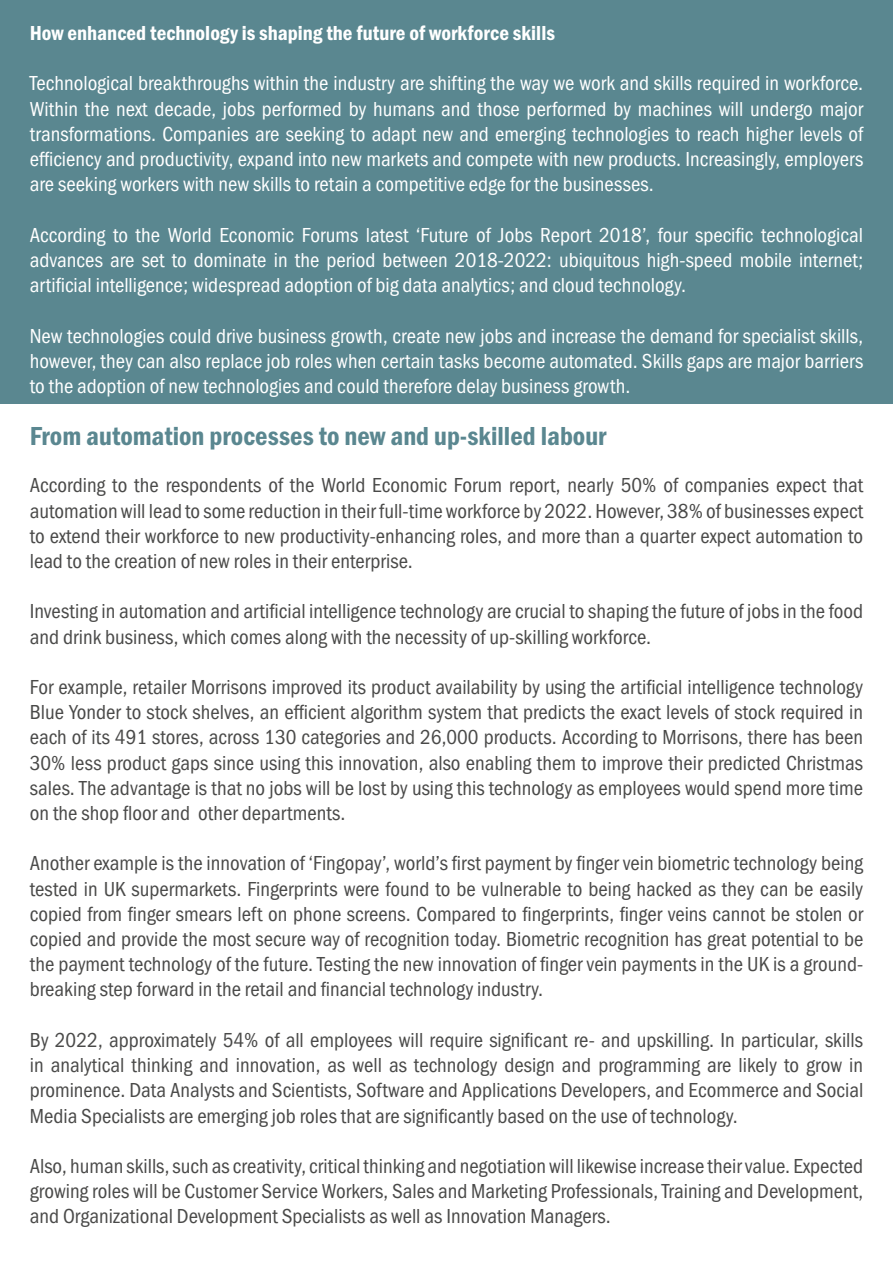
<style>
.page{position:relative;width:893px;height:1263px;background:#fff}
.page>*{position:absolute;margin:0;border:0;box-sizing:border-box;transform-origin:0 0}
.t1{font:27px "Franklin Gothic URW Con Dem";color:#5a8790}
.t2{font:21px/25.2px "Franklin Gothic URW Con Boo";color:#4a4a49;text-align:justify}
.t3{font:21px/25.2px "Franklin Gothic URW Con Boo";color:#fff;text-align:justify}
.t4{font:21px "Franklin Gothic URW Con Dem";color:#fff}
</style>
<div class="page">
<div style="left:0;top:0;width:893px;height:404px;background:#5a8790"></div>
<p class="t4" style="left:30px;top:19px;width:527px">How enhanced technology is shaping the future of workforce skills</p>
<p class="t3" style="left:30px;top:71px;width:835px">Technological breakthroughs within the industry are shifting the way we work and skills required in workforce.<br>Within the next decade, jobs performed by humans and those performed by machines will undergo major transformations. Companies are seeking to adapt new and emerging technologies to reach higher levels of efficiency and productivity, expand into new markets and compete with new products. Increasingly, employers are seeking workers with new skills to retain a competitive edge for the businesses.</p>
<p class="t3" style="left:30px;top:222px;width:835px">According to the World Economic Forums latest ‘Future of Jobs Report 2018’, four specific technological advances are set to dominate in the period between 2018-2022: ubiquitous high-speed mobile internet; artificial intelligence; widespread adoption of big data analytics; and cloud technology.</p>
<p class="t3" style="left:30px;top:323px;width:835px">New technologies could drive business growth, create new jobs and increase the demand for specialist skills, however, they can also replace job roles when certain tasks become automated. Skills gaps are major barriers to the adoption of new technologies and could therefore delay business growth.</p>
<p class="t1" style="left:30px;top:418px;width:578px">From automation processes to new and up-skilled labour</p>
<p class="t2" style="left:30px;top:472px;width:835px">According to the respondents of the World Economic Forum report, nearly 50% of companies expect that automation will lead to some reduction in their full-time workforce by 2022. However, 38% of businesses expect to extend their workforce to new productivity-enhancing roles, and more than a quarter expect automation to lead to the creation of new roles in their enterprise.</p>
<p class="t2" style="left:30px;top:598px;width:835px">Investing in automation and artificial intelligence technology are crucial to shaping the future of jobs in the food and drink business, which comes along with the necessity of up-skilling workforce.</p>
<p class="t2" style="left:30px;top:674px;width:835px">For example, retailer Morrisons improved its product availability by using the artificial intelligence technology Blue Yonder to stock shelves, an efficient algorithm system that predicts the exact levels of stock required in each of its 491 stores, across 130 categories and 26,000 products. According to Morrisons, there has been 30% less product gaps since using this innovation, also enabling them to improve their predicted Christmas sales. The advantage is that no jobs will be lost by using this technology as employees would spend more time on the shop floor and other departments.</p>
<p class="t2" style="left:30px;top:850px;width:835px">Another example is the innovation of ‘Fingopay’, world’s first payment by finger vein biometric technology being tested in UK supermarkets. Fingerprints were found to be vulnerable to being hacked as they can be easily copied from finger smears left on phone screens. Compared to fingerprints, finger veins cannot be stolen or copied and provide the most secure way of recognition today. Biometric recognition has great potential to be the payment technology of the future. Testing the new innovation of finger vein payments in the UK is a ground&shy;breaking step forward in the retail and financial technology industry.</p>
<p class="t2" style="left:30px;top:1027px;width:835px">By 2022, approximately 54% of all employees will require significant re- and upskilling. In particular, skills in analytical thinking and innovation, as well as technology design and programming are likely to grow in prominence. Data Analysts and Scientists, Software and Applications Developers, and Ecommerce and Social Media Specialists are emerging job roles that are significantly based on the use of technology.</p>
<p class="t2" style="left:30px;top:1153px;width:835px">Also, human skills, such as creativity, critical thinking and negotiation will likewise increase their value. Expected growing roles will be Customer Service Workers, Sales and Marketing Professionals, Training and Development, and Organizational Development Specialists as well as Innovation Managers.</p>
</div>
